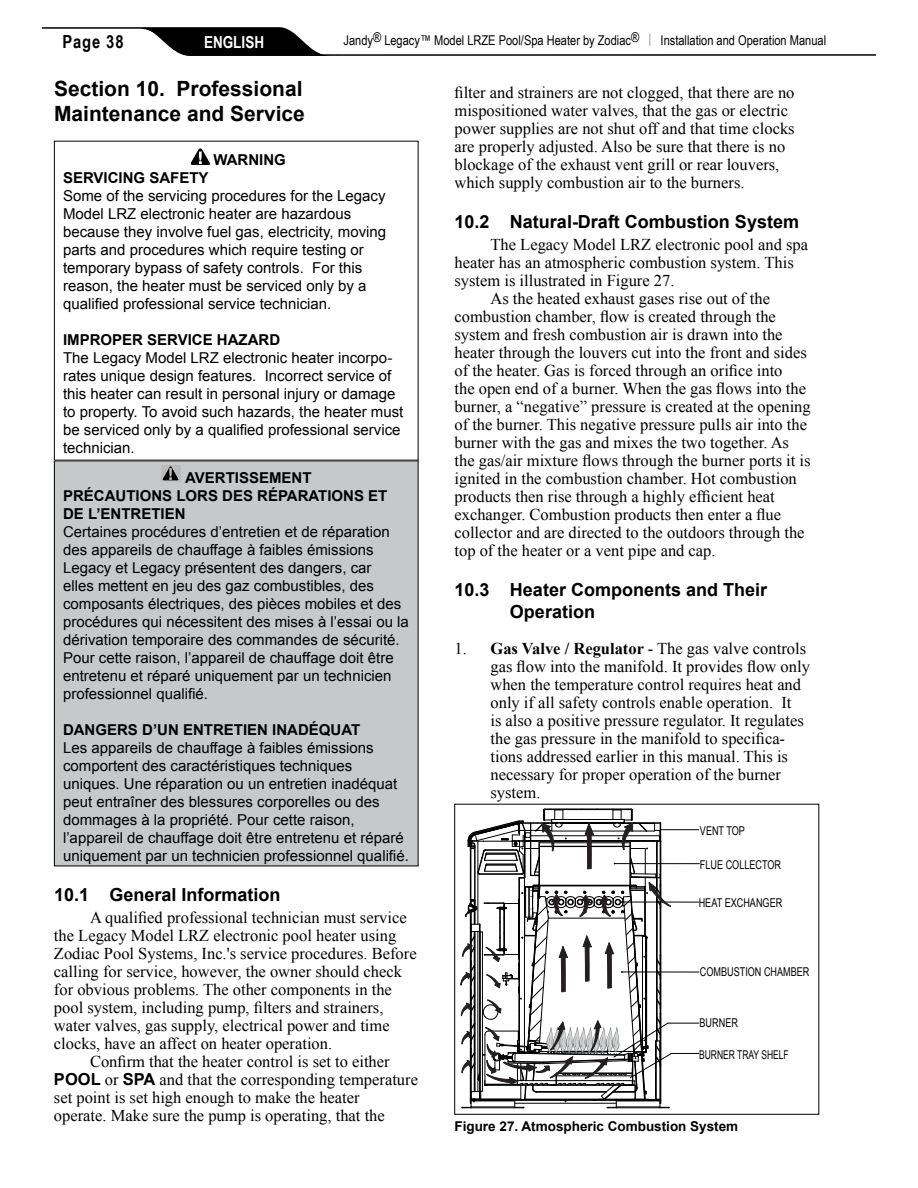
<style>
.page{position:relative;width:918px;height:1188px;background:#fff}
.page>*{position:absolute;margin:0;border:0;box-sizing:border-box;transform-origin:0 0}
.t1{font:700 21px/25.2px "Arial";color:#000}
.t2{font:700 18px/21.6px "Arial";color:#000}
.t3{font:700 18px "Arial Narrow";letter-spacing:.05em;color:#000}
.t4{font:16.5px/18px "Times New Roman";color:#000}
.t5{font:700 16.5px "Arial Narrow";color:#fff}
.t6{font:15px/18px "Arial";color:#000}
.t7{font:700 15px "Arial";color:#000}
.t8{font:13.5px "Arial Narrow";color:#000}
.t9{font:700 13.5px "Arial";color:#000}
.t10{font:12.15px "Arial";color:#000;scale:.75 1}
.t11{font:12.15px "Arial";color:#000;scale:.7 1}
.s1{color:#939598}
.s2{font-family:"Arial";font-weight:700}
.s3{font-weight:700}
</style>
<div class="page">
<svg style="left:41px;top:27px;width:835px;height:29px"></svg>
<div style="left:54px;top:461px;width:364px;height:405px;background:#c7c8ca"></div>
<svg style="left:191px;top:149px;width:18px;height:16px"></svg>
<div style="left:161px;top:465px;width:20px;height:16px;background:#bababa"></div>
<svg style="left:162px;top:466px;width:17px;height:15px"></svg>
<svg style="left:461px;top:809px;width:238px;height:299px"></svg>
<p class="t3" style="left:62px;top:28px;width:63px">Page 38</p>
<p class="t5" style="left:204px;top:30px;width:62px">ENGLISH</p>
<p class="t8" style="left:344px;top:30px;width:484px">Jandy® Legacy™ Model LRZE Pool/Spa Heater by Zodiac® <span class="s1">|</span> Installation and Operation Manual</p>
<p class="t1" style="left:54px;top:77px;width:252px">Section 10. Professional<br>Maintenance and Service</p>
<p class="t7" style="left:213px;top:150px;width:74px">WARNIN G</p>
<p class="t7" style="left:63px;top:168px;width:49px">SERVICIN</p>
<p class="t7" style="left:134px;top:168px;width:77px">G SAFETY</p>
<p class="t6" style="left:63px;top:187px;width:325px">Some of the servicing procedures for the Legacy Model LRZ electronic heater are hazardous because they involve fuel gas, electricity, moving parts and procedures which require testing or temporary bypass of safety controls. For this reason, the heater must be serviced only by a qualified professional service technician.</p>
<p class="t7" style="left:63px;top:330px;width:134px">IMPROPER SERVICE</p>
<p class="t7" style="left:217px;top:330px;width:63px">HAZARD</p>
<p class="t6" style="left:63px;top:349px;width:342px">The Legacy Model LRZ electronic heater incorpo&shy;rates unique design features. Incorrect service of this heater can result in personal injury or damage to property. To avoid such hazards, the heater must be serviced only by a qualified professional service technician.</p>
<p class="t7" style="left:185px;top:468px;width:107px">AVERTISSEMENT</p>
<p class="t7" style="left:63px;top:486px;width:42px">PRÉCAUTION</p>
<p class="t7" style="left:162px;top:486px;width:157px">S LORS DES RÉPARATION</p>
<p class="t7" style="left:354px;top:486px;width:25px">S ET</p>
<p class="t7" style="left:63px;top:504px;width:49px">DE L’ENT</p>
<p class="t7" style="left:131px;top:504px;width:21px">RETIEN</p>
<p class="t6" style="left:63px;top:523px;width:347px">Certaines procédures d’entretien et de réparation des appareils de chauffage à faibles émissions Legacy et Legacy présentent des dangers, car<br>elles mettent en jeu des gaz combustibles, des composants électriques, des pièces mobiles et des procédures qui nécessitent des mises à l’essai ou la dérivation temporaire des commandes de sécurité.<br>Pour cette raison, l’appareil de chauffage doit être entretenu et réparé uniquement par un technicien professionnel qualifié.</p>
<p class="t7" style="left:63px;top:720px;width:12px">DAN</p>
<p class="t7" style="left:95px;top:720px;width:99px">GERS D’UN ENT</p>
<p class="t7" style="left:213px;top:720px;width:21px">RETIEN</p>
<p class="t7" style="left:272px;top:720px;width:10px">INAD</p>
<p class="t7" style="left:309px;top:720px;width:33px">ÉQUAT</p>
<p class="t6" style="left:63px;top:739px;width:348px">Les appareils de chauffage à faibles émissions comportent des caractéristiques techniques uniques. Une réparation ou un entretien inadéquat peut entraîner des blessures corporelles ou des dommages à la propriété. Pour cette raison, l’appareil de chauffage doit être entretenu et réparé uniquement par un technicien professionnel qualifié.</p>
<p class="t2" style="left:54px;top:884px;width:228px">10.1 General Information</p>
<p class="t4" style="left:90px;top:908px;width:318px">A qualified professional technician must service</p>
<p class="t4" style="left:54px;top:926px;width:344px">the Legacy Model LRZ electronic pool heater using</p>
<p class="t4" style="left:54px;top:944px;width:364px">Zodiac Pool Systems, Inc.'s service procedures. Before</p>
<p class="t4" style="left:54px;top:962px;width:350px">calling for service, however, the owner should check</p>
<p class="t4" style="left:54px;top:980px;width:339px">for obvious problems. The other components in the</p>
<p class="t4" style="left:54px;top:998px;width:331px">pool system, including pump, filters and strainers,</p>
<p class="t4" style="left:54px;top:1016px;width:337px">water valves, gas supply, electrical power and time</p>
<p class="t4" style="left:54px;top:1034px;width:280px">clocks, have an affect on heater operation.</p>
<p class="t4" style="left:90px;top:1052px;width:301px">Confirm that the heater control is set to either</p>
<p class="t4" style="left:54px;top:1070px;width:366px"><span class="s2">POO L</span> or <span class="s2">SPA</span> and that the corresponding temperature</p>
<p class="t4" style="left:54px;top:1088px;width:307px">set point is set high enough to make the heater</p>
<p class="t4" style="left:54px;top:1106px;width:332px">operate. Make sure the pump is operating, that the</p>
<p class="t4" style="left:455px;top:84px;width:342px">filter and strainers are not clogged, that there are no mispositioned water valves, that the gas or electric power supplies are not shut off and that time clocks are properly adjusted. Also be sure that there is no blockage of the exhaust vent grill or rear louvers, which supply combustion air to the burners.</p>
<p class="t2" style="left:454px;top:211px;width:346px">10.2 Natural-Draft Combustion System</p>
<p class="t4" style="left:490px;top:236px;width:319px">The Legacy Model LRZ electronic pool and spa</p>
<p class="t4" style="left:454px;top:254px;width:341px">heater has an atmospheric combustion system. This</p>
<p class="t4" style="left:454px;top:272px;width:222px">system is illustrated in Figure 27.</p>
<p class="t4" style="left:490px;top:290px;width:281px">As the heated exhaust gases rise out of the</p>
<p class="t4" style="left:454px;top:308px;width:323px">combustion chamber, flow is created through the</p>
<p class="t4" style="left:454px;top:326px;width:330px">system and fresh combustion air is drawn into the</p>
<p class="t4" style="left:454px;top:344px;width:354px">heater through the louvers cut into the front and sides</p>
<p class="t4" style="left:454px;top:362px;width:330px">of the heater. Gas is forced through an orifice into</p>
<p class="t4" style="left:454px;top:380px;width:353px">the open end of a burner. When the gas flows into the</p>
<p class="t4" style="left:454px;top:398px;width:358px">burner, a “negative” pressure is created at the opening</p>
<p class="t4" style="left:454px;top:416px;width:354px">of the burner. This negative pressure pulls air into the</p>
<p class="t4" style="left:454px;top:434px;width:336px">burner with the gas and mixes the two together. As</p>
<p class="t4" style="left:454px;top:452px;width:358px">the gas/air mixture flows through the burner ports it is</p>
<p class="t4" style="left:454px;top:470px;width:344px">ignited in the combustion chamber. Hot combustion</p>
<p class="t4" style="left:454px;top:488px;width:322px">products then rise through a highly efficient heat</p>
<p class="t4" style="left:454px;top:506px;width:328px">exchanger. Combustion products then enter a flue</p>
<p class="t4" style="left:454px;top:524px;width:352px">collector and are directed to the outdoors through the</p>
<p class="t4" style="left:454px;top:542px;width:263px">top of the heater or a vent pipe and cap.</p>
<p class="t2" style="left:510px;top:579px;width:259px;text-indent:-55px">10.3 Heater Components and Their<br>Operation</p>
<p class="t4" style="left:491px;top:639px;width:321px;text-indent:-36px">1. <span class="s3">Gas Valve / Regulator</span> - The gas valve controls gas flow into the manifold. It provides flow only when the temperature control requires heat and only if all safety controls enable operation. It<br>is also a positive pressure regulator. It regulates the gas pressure in the manifold to specifica&shy;tions addressed earlier in this manual. This is necessary for proper operation of the burner system.</p>
<p class="t10" style="left:700px;top:823px;width:61px">VENT TOP</p>
<p class="t10" style="left:700px;top:857px;width:110px">FLUE COLLECTOR</p>
<p class="t10" style="left:699px;top:894px;width:113px">HEAT EXCHANGER</p>
<p class="t10" style="left:700px;top:964px;width:148px">COMBUSTION CHAMBER</p>
<p class="t10" style="left:700px;top:1015px;width:53px">BURNER</p>
<p class="t11" style="left:699px;top:1047px;width:130px">BURNER TRAY SHELF</p>
<p class="t9" style="left:454px;top:1117px;width:285px">Figure 27. Atmospheric Combustion System</p>
</div>
